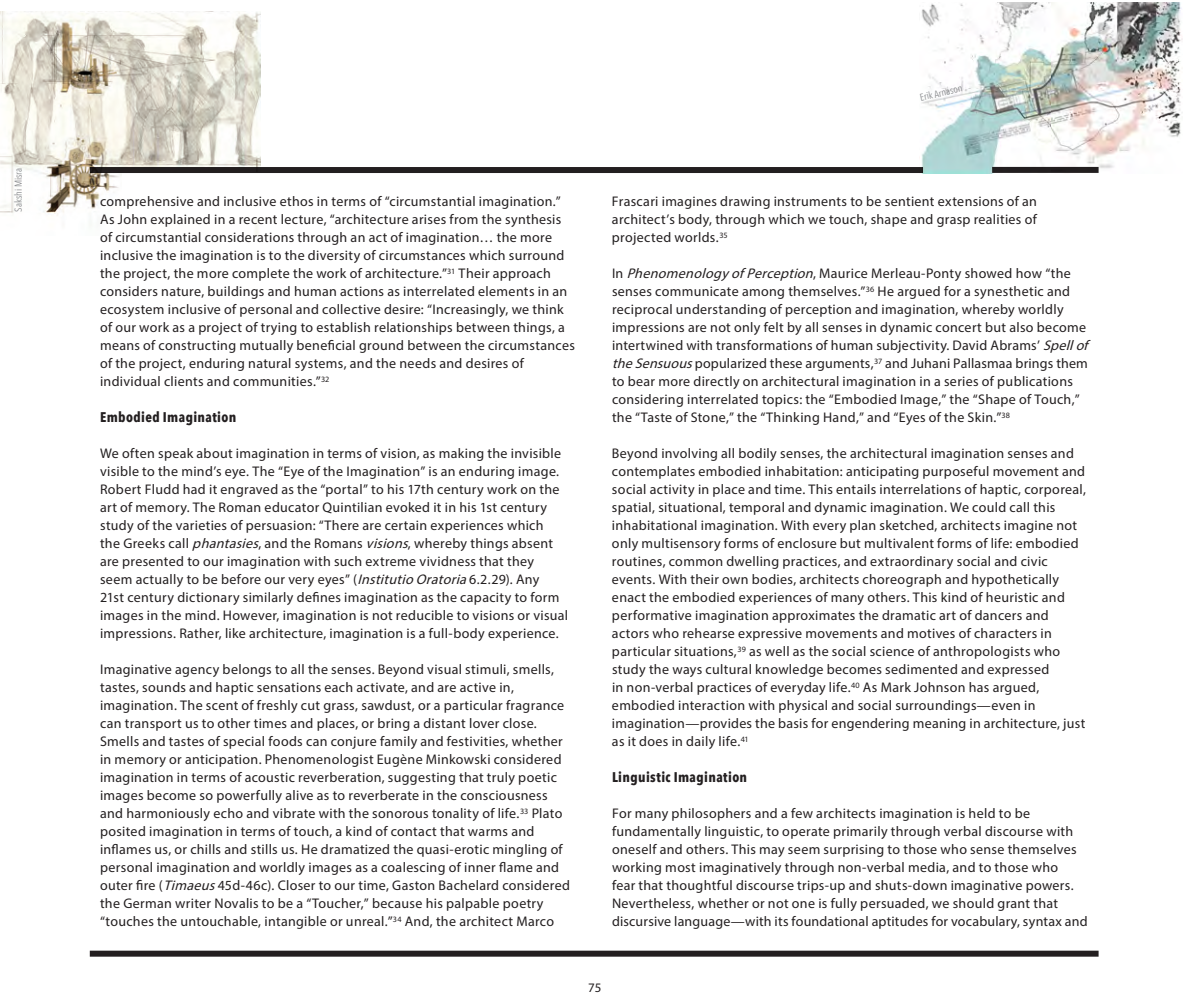
<style>
.page{position:relative;width:1188px;height:1008px;background:#fff}
.page>*{position:absolute;margin:0;border:0;box-sizing:border-box;transform-origin:0 0}
.t1{font:14px/18px "Myriad Pro";letter-spacing:.02em;color:#231f20}
.t2{font:700 14px "Avenir Next Condensed";letter-spacing:.025em;color:#231f20}
.t3{font:13px "Myriad Pro";color:#231f20}
.t4{font:10px "Avenir Next Condensed";color:#8b8d90}
.s1{font-style:italic}
</style>
<div class="page">
<img style="left:921px;top:3px;width:262px;height:170px">
<img style="left:0;top:12px;width:260px;height:224px">
<div style="left:992px;top:167px;width:107px;height:6px;background:#231f20"></div>
<div style="left:90px;top:951px;width:1009px;height:6px;background:#231f20"></div>
<div style="left:122px;top:173px;width:163px;height:46px;background:#fff"></div>
<div style="left:90px;top:167px;width:833px;height:6px;background:#231f20"></div>
<p class="t4" style="left:10px;top:212px;width:45px;rotate:-90deg">Sakshi Misra</p>
<p class="t4" style="left:918px;top:89px;width:45px;rotate:-13deg">Erik Arnason</p>
<p class="t1" style="left:100px;top:192px;width:476px">comprehensive and inclusive ethos in terms of “circumstantial imagination.” As John explained in a recent lecture, “architecture arises from the synthesis of circumstantial considerations through an act of imagination… the more inclusive the imagination is to the diversity of circumstances which surround the project, the more complete the work of architecture.”<sup>31</sup> Their approach considers nature, buildings and human actions as interrelated elements in an ecosystem inclusive of personal and collective desire: “Increasingly, we think of our work as a project of trying to establish relationships between things, a means of constructing mutually beneficial ground between the circumstances of the project, enduring natural systems, and the needs and desires of individual clients and communities.”<sup>32</sup></p>
<p class="t2" style="left:100px;top:409px;width:138px">Embodied Imagination</p>
<p class="t1" style="left:100px;top:444px;width:463px">We often speak about imagination in terms of vision, as making the invisible visible to the mind’s eye. The “Eye of the Imagination” is an enduring image.<br>Robert Fludd had it engraved as the “portal” to his 17th century work on the art of memory. The Roman educator Quintilian evoked it in his 1st century study of the varieties of persuasion: “There are certain experiences which</p>
<p class="t1" style="left:100px;top:534px;width:455px">the Greeks call <span class="s1">phantasies</span>, and the Romans <span class="s1">visions</span>, whereby things absent</p>
<p class="t1" style="left:100px;top:552px;width:470px">are presented to our imagination with such extreme vividness that they seem actually to be before our very eyes” (<span class="s1">InstitutioOratoria</span>6.2.29). Any<br>21st century dictionary similarly defines imagination as the capacity to form images in the mind. However, imagination is not reducible to visions or visual impressions. Rather, like architecture, imagination is a full-body experience.</p>
<p class="t1" style="left:100px;top:660px;width:466px">Imaginative agency belongs to all the senses. Beyond visual stimuli, smells, tastes, sounds and haptic sensations each activate, and are active in, imagination. The scent of freshly cut grass, sawdust, or a particular fragrance can transport us to other times and places, or bring a distant lover close.<br>Smells and tastes of special foods can conjure family and festivities, whether in memory or anticipation. Phenomenologist Eugène Minkowski considered imagination in terms of acoustic reverberation, suggesting that truly poetic images become so powerfully alive as to reverberate in the consciousness and harmoniously echo and vibrate with the sonorous tonality of life.<sup>33</sup> Plato posited imagination in terms of touch, a kind of contact that warms and inflames us, or chills and stills us. He dramatized the quasi-erotic mingling of</p>
<p class="t1" style="left:100px;top:858px;width:461px">personal imagination and worldly images as a coalescing of inner flame and</p>
<p class="t1" style="left:100px;top:876px;width:472px">outer fire (<span class="s1">Timaeus</span>45d-46c). Closer to our time, Gaston Bachelard considered the German writer Novalis to be a “Toucher,” because his palpable poetry “touches the untouchable, intangible or unreal.”<sup>34</sup> And, the architect Marco</p>
<p class="t1" style="left:612px;top:192px;width:427px;text-align:justify">Frascari imagines drawing instruments to be sentient extensions of an architect’s body, through which we touch, shape and grasp realities of projected worlds.<sup>35</sup></p>
<p class="t1" style="left:612px;top:264px;width:482px">In <span class="s1">PhenomenologyofPerception</span>, Maurice Merleau-Ponty showed how “the senses communicate among themselves.”<sup>36</sup> He argued for a synesthetic and reciprocal understanding of perception and imagination, whereby worldly impressions are not only felt by all senses in dynamic concert but also become intertwined with transformations of human subjectivity. David Abrams’ <span class="s1">Spellof</span></p>
<p class="t1" style="left:612px;top:354px;width:477px"><span class="s1">theSensuous</span>popularized these arguments,<sup>37</sup> and Juhani Pallasmaa brings them</p>
<p class="t1" style="left:612px;top:372px;width:469px">to bear more directly on architectural imagination in a series of publications considering interrelated topics: the “Embodied Image,” the “Shape of Touch,” the “Taste of Stone,” the “Thinking Hand,” and “Eyes of the Skin.”<sup>38</sup></p>
<p class="t1" style="left:612px;top:444px;width:476px">Beyond involving all bodily senses, the architectural imagination senses and contemplates embodied inhabitation: anticipating purposeful movement and social activity in place and time. This entails interrelations of haptic, corporeal, spatial, situational, temporal and dynamic imagination. We could call this inhabitational imagination. With every plan sketched, architects imagine not only multisensory forms of enclosure but multivalent forms of life: embodied routines, common dwelling practices, and extraordinary social and civic events. With their own bodies, architects choreograph and hypothetically enact the embodied experiences of many others. This kind of heuristic and performative imagination approximates the dramatic art of dancers and actors who rehearse expressive movements and motives of characters in particular situations,<sup>39</sup> as well as the social science of anthropologists who study the ways cultural knowledge becomes sedimented and expressed<br>in non-verbal practices of everyday life.<sup>40</sup> As Mark Johnson has argued, embodied interaction with physical and social surroundings—even in imagination—provides the basis for engendering meaning in architecture, just</p>
<p class="t1" style="left:612px;top:732px;width:138px">as it does in daily life.<sup>41</sup></p>
<p class="t2" style="left:612px;top:769px;width:137px">Linguistic Imagination</p>
<p class="t1" style="left:612px;top:804px;width:477px">For many philosophers and a few architects imagination is held to be fundamentally linguistic, to operate primarily through verbal discourse with oneself and others. This may seem surprising to those who sense themselves working most imaginatively through non-verbal media, and to those who<br>fear that thoughtful discourse trips-up and shuts-down imaginative powers.<br>Nevertheless, whether or not one is fully persuaded, we should grant that discursive language—with its foundational aptitudes for vocabulary, syntax and</p>
<p class="t3" style="left:588px;top:979px;width:15px">75</p>
</div>
